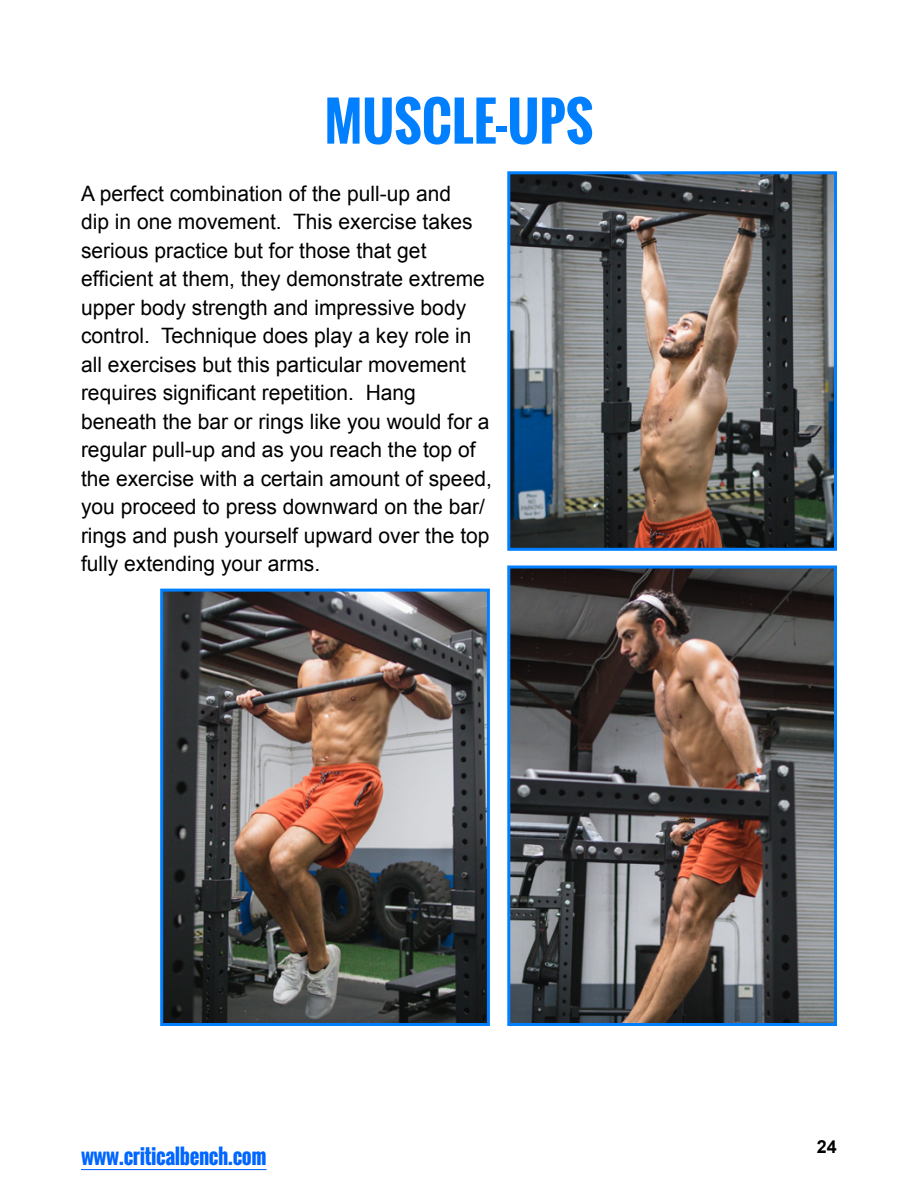
<style>
.page{position:relative;width:918px;height:1188px;background:#fff}
.page>*{position:absolute;margin:0;border:0;box-sizing:border-box;transform-origin:0 0}
.t1{font:700 52.5px "Oswald";color:#007ffe}
.t2{font:21.15px/28.5px "Arial";color:#000}
.t3{font:700 21px "Oswald";letter-spacing:-.02em;color:#06f}
.t4{font:700 18px "Arial";color:#000}
</style>
<div class="page">
<hr style="left:81px;top:1169px;width:186px;height:1px;background:#06f">
<img style="left:511px;top:570px;width:322px;height:452px">
<div style="left:507px;top:566px;width:330px;height:460px;border:3px solid #007ffe"></div>
<img style="left:164px;top:593px;width:322px;height:429px">
<div style="left:160px;top:589px;width:330px;height:437px;border:3px solid #007ffe"></div>
<img style="left:511px;top:175px;width:322px;height:372px">
<div style="left:507px;top:171px;width:330px;height:380px;border:3px solid #007ffe"></div>
<h1 class="t1" style="left:325px;top:82px;width:270px">MUSCLE-UPS</h1>
<p class="t2" style="left:81px;top:179px;width:412px">A perfect combination of the pull-up and<br>dip in one movement. This exercise takes serious practice but for those that get efficient at them, they demonstrate extreme upper body strength and impressive body control. Technique does play a key role in all exercises but this particular movement requires significant repetition. Hang beneath the bar or rings like you would for a regular pull-up and as you reach the top of the exercise with a certain amount of speed, you proceed to press downward on the bar/ rings and push yourself upward over the top fully extending your arms.</p>
<p class="t3" style="left:81px;top:1140px;width:187px">www.criticalbench.com</p>
<p class="t4" style="left:817px;top:1135px;width:22px">24</p>
</div>
